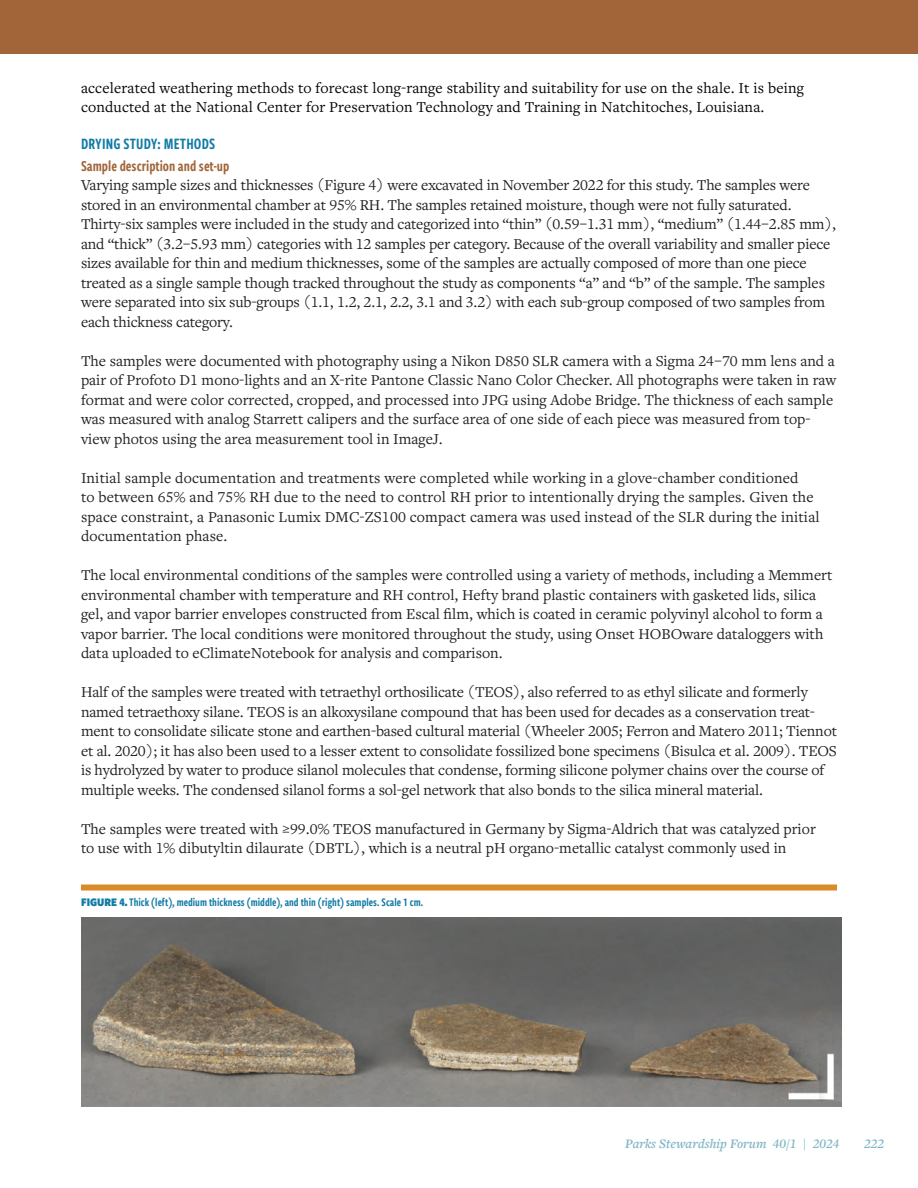
<style>
.page{position:relative;width:918px;height:1188px;background:#fff}
.page>*{position:absolute;margin:0;border:0;box-sizing:border-box;transform-origin:0 0}
.t1{font:16.5px "Freight Sans Cmp Pro Semi";letter-spacing:.01em;color:#117ba5}
.t2{font:15.75px/19.5px "Freight Text Pro";color:#231f20}
.t3{font:15.75px/19.5px "Freight Text Pro";letter-spacing:.01em;color:#040503}
.t4{font:15.75px "Freight Sans Cmp Pro Semi";color:#a16539}
.t5{font:italic 600 13.5px "Freight Text Pro";color:#80b5c3}
.t6{font:12px "Freight Sans Cmp Pro Semi";color:#117ba5}
.s1{font-family:"Freight Sans Cnd Pro";font-weight:900}
</style>
<div class="page">
<div style="left:0;top:0;width:918px;height:54px;background:#a16539"></div>
<div style="left:81px;top:885px;width:756px;height:6px;background:#d88b27"></div>
<img style="left:81px;top:917px;width:760px;height:190px">
<p class="t3" style="left:81px;top:78px;width:724px">accelerated weathering methods to forecast long-range stability and suitability for use on the shale. It is being conducted at the National Center for Preservation Technology and Training in Natchitoches, Louisiana.</p>
<p class="t1" style="left:81px;top:133px;width:136px">DRYING STUDY: METHODS</p>
<p class="t4" style="left:81px;top:155px;width:150px">Sample description and set-up</p>
<p class="t2" style="left:81px;top:175px;width:757px">Varying sample sizes and thicknesses (Figure 4) were excavated in November 2022 for this study. The samples were stored in an environmental chamber at 95% RH. The samples retained moisture, though were not fully saturated.<br>Thirty-six samples were included in the study and categorized into “thin” (0.59–1.31 mm), “medium” (1.44–2.85 mm), and “thick” (3.2–5.93 mm) categories with 12 samples per category. Because of the overall variability and smaller piece sizes available for thin and medium thicknesses, some of the samples are actually composed of more than one piece treated as a single sample though tracked throughout the study as components “a” and “b” of the sample. The samples were separated into six sub-groups (1.1, 1.2, 2.1, 2.2, 3.1 and 3.2) with each sub-group composed of two samples from each thickness category.</p>
<p class="t2" style="left:81px;top:351px;width:757px">The samples were documented with photography using a Nikon D850 SLR camera with a Sigma 24–70 mm lens and a pair of Profoto D1 mono-lights and an X-rite Pantone Classic Nano Color Checker. All photographs were taken in raw format and were color corrected, cropped, and processed into JPG using Adobe Bridge. The thickness of each sample was measured with analog Starrett calipers and the surface area of one side of each piece was measured from top&shy;view photos using the area measurement tool in ImageJ.</p>
<p class="t2" style="left:81px;top:468px;width:740px">Initial sample documentation and treatments were completed while working in a glove-chamber conditioned<br>to between 65% and 75% RH due to the need to control RH prior to intentionally drying the samples. Given the space constraint, a Panasonic Lumix DMC-ZS100 compact camera was used instead of the SLR during the initial documentation phase.</p>
<p class="t2" style="left:81px;top:565px;width:753px">The local environmental conditions of the samples were controlled using a variety of methods, including a Memmert environmental chamber with temperature and RH control, Hefty brand plastic containers with gasketed lids, silica gel, and vapor barrier envelopes constructed from Escal film, which is coated in ceramic polyvinyl alcohol to form a vapor barrier. The local conditions were monitored throughout the study, using Onset HOBOware dataloggers with data uploaded to eClimateNotebook for analysis and comparison.</p>
<p class="t2" style="left:81px;top:682px;width:758px">Half of the samples were treated with tetraethyl orthosilicate (TEOS), also referred to as ethyl silicate and formerly named tetraethoxy silane. TEOS is an alkoxysilane compound that has been used for decades as a conservation treat&shy;ment to consolidate silicate stone and earthen-based cultural material (Wheeler 2005; Ferron and Matero 2011; Tiennot et al. 2020); it has also been used to a lesser extent to consolidate fossilized bone specimens (Bisulca et al. 2009). TEOS is hydrolyzed by water to produce silanol molecules that condense, forming silicone polymer chains over the course of multiple weeks. The condensed silanol forms a sol-gel network that also bonds to the silica mineral material.</p>
<p class="t2" style="left:81px;top:819px;width:736px">The samples were treated with ≥99.0% TEOS manufactured in Germany by Sigma-Aldrich that was catalyzed prior to use with 1% dibutyltin dilaurate (DBTL), which is a neutral pH organo-metallic catalyst commonly used in</p>
<p class="t6" style="left:81px;top:894px;width:344px"><span class="s1">FIGURE 4.</span> Thick (left), medium thickness (middle), and thin (right) samples. Scale 1 cm.</p>
<p class="t5" style="left:625px;top:1134px;width:216px">Parks Stewardship Forum 40/1 | 2024</p>
<p class="t5" style="left:864px;top:1134px;width:22px">222</p>
</div>
